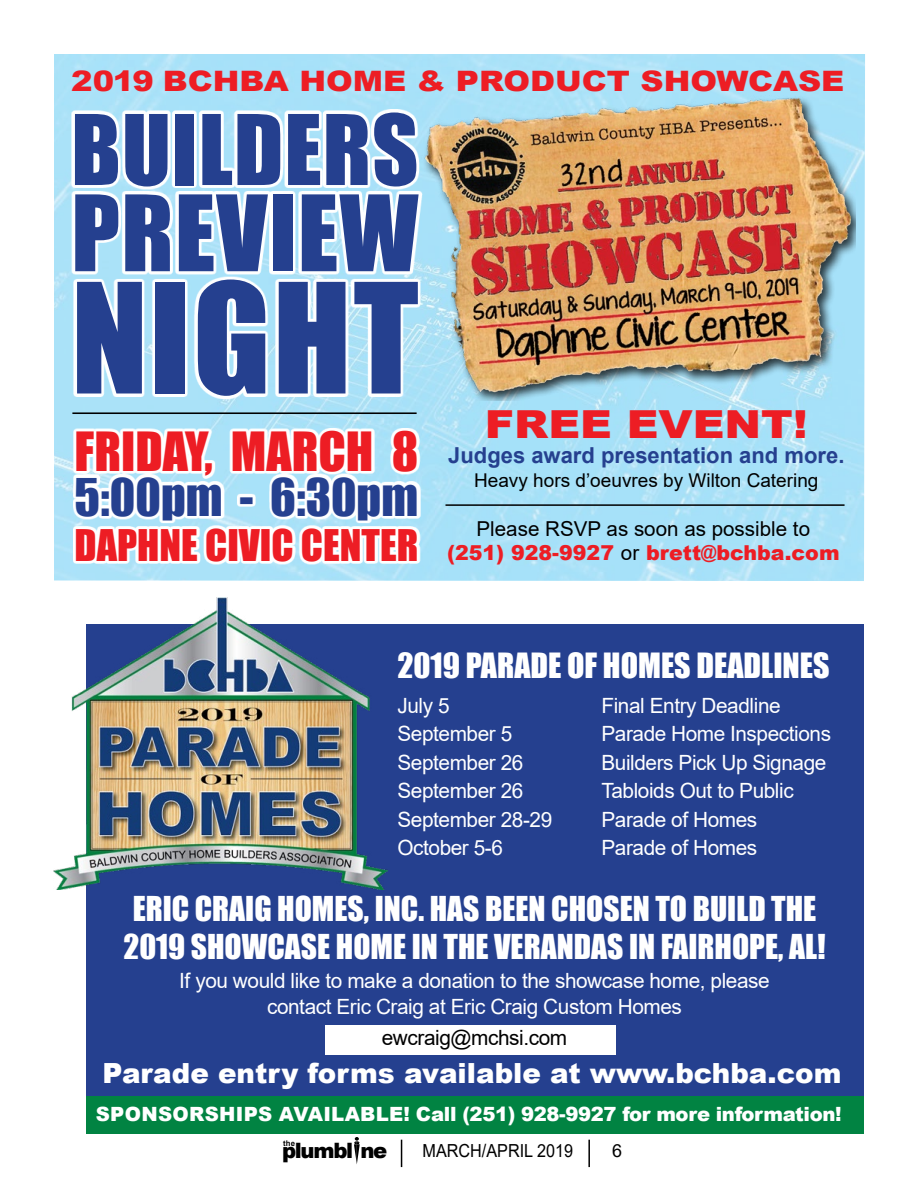
<style>
.page{position:relative;width:918px;height:1188px;background:#fff}
.page>*{position:absolute;margin:0;border:0;box-sizing:border-box;transform-origin:0 0}
.t1{font:141.15px "Impact";letter-spacing:.015em;color:#25408f}
.t2{font:97.2px "Impact";letter-spacing:.01em;color:#25408f}
.t3{font:89.85px "Impact";letter-spacing:.01em;color:#25408f}
.t4{font:49.65px "Impact";color:#ed1d24}
.t5{font:47.7px "Impact";color:#25408f}
.t6{font:40.05px "Impact";color:#ed1d24}
.t7{font:900 38.7px "Arial";color:#ed1d24;scale:1.14 1}
.t8{font:31.95px "Impact";color:#fff}
.t9{font:31.5px/37.5px "Impact";color:#fff}
.t10{font:900 28.2px "Arial";color:#ed1d24;scale:1.14 1}
.t11{font:900 27.75px "Arial";color:#fff}
.t12{font:700 22.05px "Arial";color:#25408f}
.t13{font:900 21.15px "Arial";letter-spacing:-.06em;color:#000}
.t14{font:21px/25.5px "Arial";letter-spacing:-.02em;color:#fff;text-align:center}
.t15{font:21px "Arial";letter-spacing:-.02em;color:#000}
.t16{font:20.55px/24px "Arial";color:#000;text-align:center}
.t17{font:900 19.65px "Arial";letter-spacing:-.02em;color:#fff}
.t18{font:19.05px "Arial";color:#000}
.t19{font:18px "Arial";color:#000;scale:.9 1}
.t20{font:18px "Arial";color:#000}
.t21{font:700 7.8px "Arial";color:#000}
.s1{font-weight:900;color:#ed1d24}
</style>
<div class="page">
<svg style="left:354px;top:1137px;width:6px;height:27px"></svg>
<svg style="left:401px;top:1140px;width:1px;height:27px"></svg>
<hr style="left:588px;top:1140px;width:2px;height:27px;background:#000">
<img style="left:54px;top:54px;width:811px;height:527px">
<img style="left:420px;top:90px;width:435px;height:310px">
<svg style="left:73px;top:428px;width:348px;height:136px"></svg>
<svg style="left:71px;top:110px;width:352px;height:289px"></svg>
<hr style="left:72px;top:412px;width:345px;height:2px;background:#000">
<hr style="left:446px;top:504px;width:399px;height:2px;background:#000">
<div style="left:86px;top:625px;width:777px;height:509px;background:#25408f"></div>
<img style="left:54px;top:598px;width:334px;height:291px">
<div style="left:86px;top:1096px;width:777px;height:37px;background:#018342"></div>
<div style="left:325px;top:1026px;width:291px;height:29px;background:#fff"></div>
<h3 class="t10" style="left:71px;top:61px;width:680px">2019 BCHBA HOME &amp; PRODUCT SHOWCASE</h3>
<h3 class="t3" style="left:71px;top:80px;width:349px">BUILDERS</h3>
<h2 class="t2" style="left:71px;top:158px;width:349px">PREVIEW</h2>
<h1 class="t1" style="left:71px;top:229px;width:349px">NIGHT</h1>
<h3 class="t4" style="left:75px;top:413px;width:345px">FRIDAY, MARCH 8</h3>
<h3 class="t5" style="left:75px;top:460px;width:345px">5:00pm - 6:30pm</h3>
<h3 class="t6" style="left:75px;top:514px;width:345px">DAPHNE CIVIC CENTER</h3>
<h3 class="t7" style="left:485px;top:396px;width:285px">FREE EVENT!</h3>
<p class="t12" style="left:448px;top:440px;width:398px">Judges award presentation and more.</p>
<p class="t18" style="left:474px;top:467px;width:346px">Heavy hors d’oeuvres by Wilton Catering</p>
<p class="t16" style="left:447px;top:517px;width:394px">Please RSVP as soon as possible to <span class="s1">(251) 928-9927</span> or <span class="s1">brett@bchba.com</span></p>
<h3 class="t8" style="left:397px;top:641px;width:434px">2019 PARADE OF HOMES DEADLINES</h3>
<p class="t14" style="left:397px;top:693px;width:54px">July 5</p>
<p class="t14" style="left:601px;top:693px;width:181px">Final Entry Deadline</p>
<p class="t14" style="left:397px;top:721px;width:116px">September 5</p>
<p class="t14" style="left:601px;top:721px;width:231px">Parade Home Inspections</p>
<p class="t14" style="left:397px;top:750px;width:128px">September 26</p>
<p class="t14" style="left:601px;top:750px;width:226px">Builders Pick Up Signage</p>
<p class="t14" style="left:397px;top:778px;width:128px">September 26</p>
<p class="t14" style="left:601px;top:778px;width:194px">Tabloids Out to Public</p>
<p class="t14" style="left:397px;top:807px;width:156px">September 28-29</p>
<p class="t14" style="left:601px;top:807px;width:157px">Parade of Homes</p>
<p class="t14" style="left:397px;top:835px;width:107px">October 5-6</p>
<p class="t14" style="left:601px;top:835px;width:157px">Parade of Homes</p>
<h3 class="t9" style="left:124px;top:889px;width:703px">ERIC CRAIG HOMES, INC. HAS BEEN CHOSEN TO BUILD THE<br>2019 SHOWCASE HOME IN THE VERANDAS IN FAIRHOPE, AL!</h3>
<p class="t14" style="left:179px;top:968px;width:592px">If you would like to make a donation to the showcase home, please contact Eric Craig at Eric Craig Custom Homes</p>
<p class="t15" style="left:382px;top:1023px;width:187px">ewcraig@mchsi.com</p>
<h3 class="t11" style="left:102px;top:1053px;width:741px">Parade entry forms available at www.bchba.com</h3>
<p class="t17" style="left:96px;top:1100px;width:747px">SPONSORSHIPS AVAILABLE! Call (251) 928-9927 for more information!</p>
<p class="t21" style="left:283px;top:1138px;width:13px">the</p>
<p class="t13" style="left:282px;top:1136px;width:107px">plumbl ne</p>
<p class="t19" style="left:423px;top:1139px;width:169px">MARCH/APRIL 2019</p>
<p class="t20" style="left:612px;top:1139px;width:12px">6</p>
</div>
